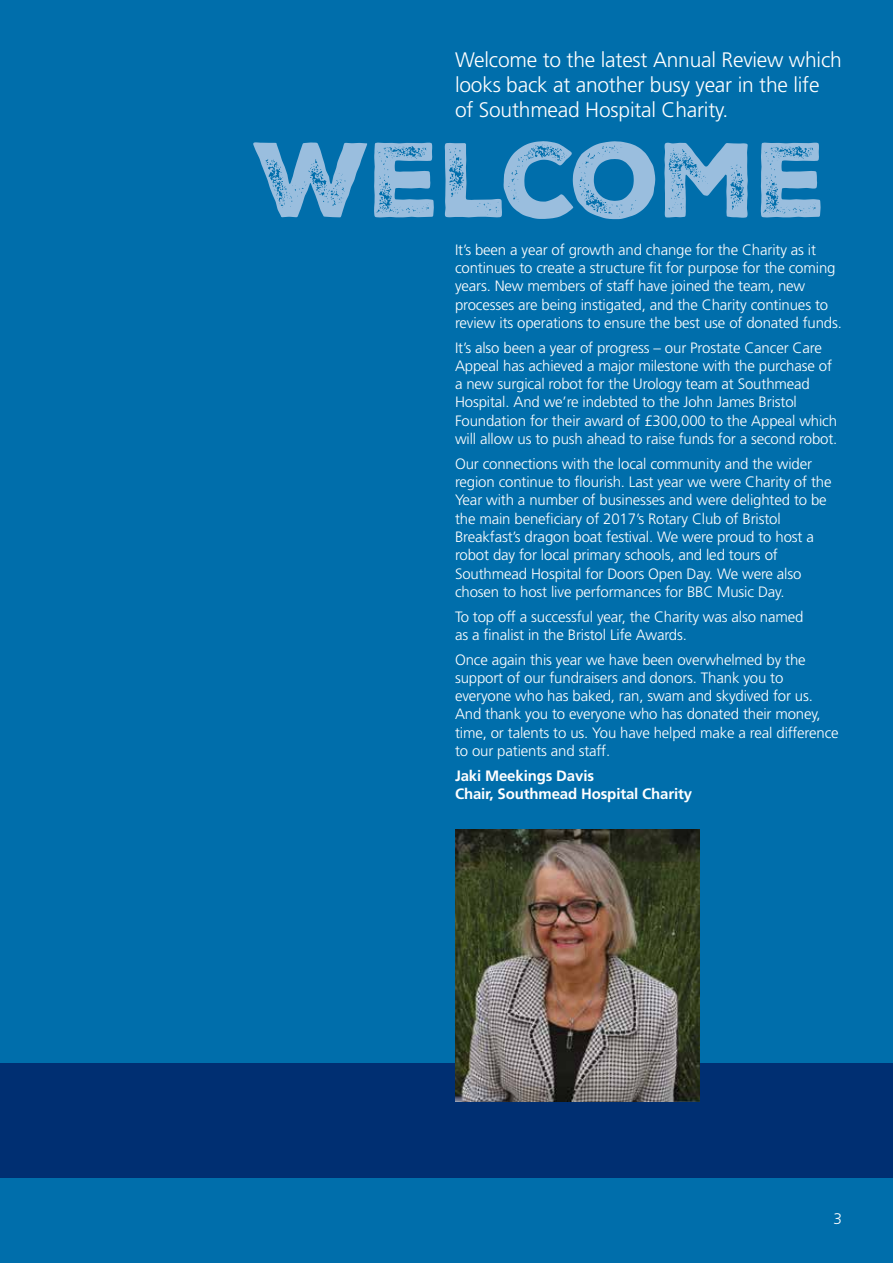
<style>
.page{position:relative;width:893px;height:1263px;background:#006eab}
.page>*{position:absolute;margin:0;border:0;box-sizing:border-box;transform-origin:0 0}
.t1{font:102.6px "Nexa Rust Sans Black 2";letter-spacing:-.01em;color:#9abede}
.t2{font:300 21px/24.9px "Frutiger";letter-spacing:-.01em;color:#fff}
.t3{font:300 15.3px "Frutiger";color:#fff}
.t4{font:300 15px/18.3px "Frutiger";letter-spacing:-.01em;color:#fff}
.t5{font:700 15px/18.3px "Frutiger";letter-spacing:-.01em;color:#fff}
</style>
<div class="page">
<div style="left:0;top:1063px;width:893px;height:115px;background:#002f72"></div>
<img style="left:455px;top:829px;width:245px;height:272px">
<h2 class="t2" style="left:455px;top:48px;width:388px">Welcome to the latest Annual Review which looks back at another busy year in the life of Southmead Hospital Charity.</h2>
<h1 class="t1" style="left:253px;top:111px;width:577px">WELCOME</h1>
<p class="t4" style="left:455px;top:240px;width:388px">It’s been a year of growth and change for the Charity as it continues to create a structure fit for purpose for the coming years. New members of staff have joined the team, new processes are being instigated, and the Charity continues to review its operations to ensure the best use of donated funds.</p>
<p class="t4" style="left:455px;top:338px;width:384px">It’s also been a year of progress – our Prostate Cancer Care Appeal has achieved a major milestone with the purchase of a new surgical robot for the Urology team at Southmead Hospital. And we’re indebted to the John James Bristol Foundation for their award of £300,000 to the Appeal which will allow us to push ahead to raise funds for a second robot.</p>
<p class="t4" style="left:455px;top:454px;width:378px">Our connections with the local community and the wider region continue to flourish. Last year we were Charity of the Year with a number of businesses and were delighted to be the main beneficiary of 2017’s Rotary Club of Bristol Breakfast’s dragon boat festival. We were proud to host a robot day for local primary schools, and led tours of Southmead Hospital for Doors Open Day. We were also chosen to host live performances for BBC Music Day.</p>
<p class="t4" style="left:455px;top:607px;width:350px">To top off a successful year, the Charity was also named as a finalist in the Bristol Life Awards.</p>
<p class="t4" style="left:455px;top:650px;width:385px">Once again this year we have been overwhelmed by the support of our fundraisers and donors. Thank you to everyone who has baked, ran, swam and skydived for us.<br>And thank you to everyone who has donated their money, time, or talents to us. You have helped make a real difference to our patients and staff.</p>
<p class="t5" style="left:455px;top:766px;width:239px">Jaki Meekings Davis<br>Chair, Southmead Hospital Charity</p>
<p class="t3" style="left:833px;top:1210px;width:10px">3</p>
</div>
